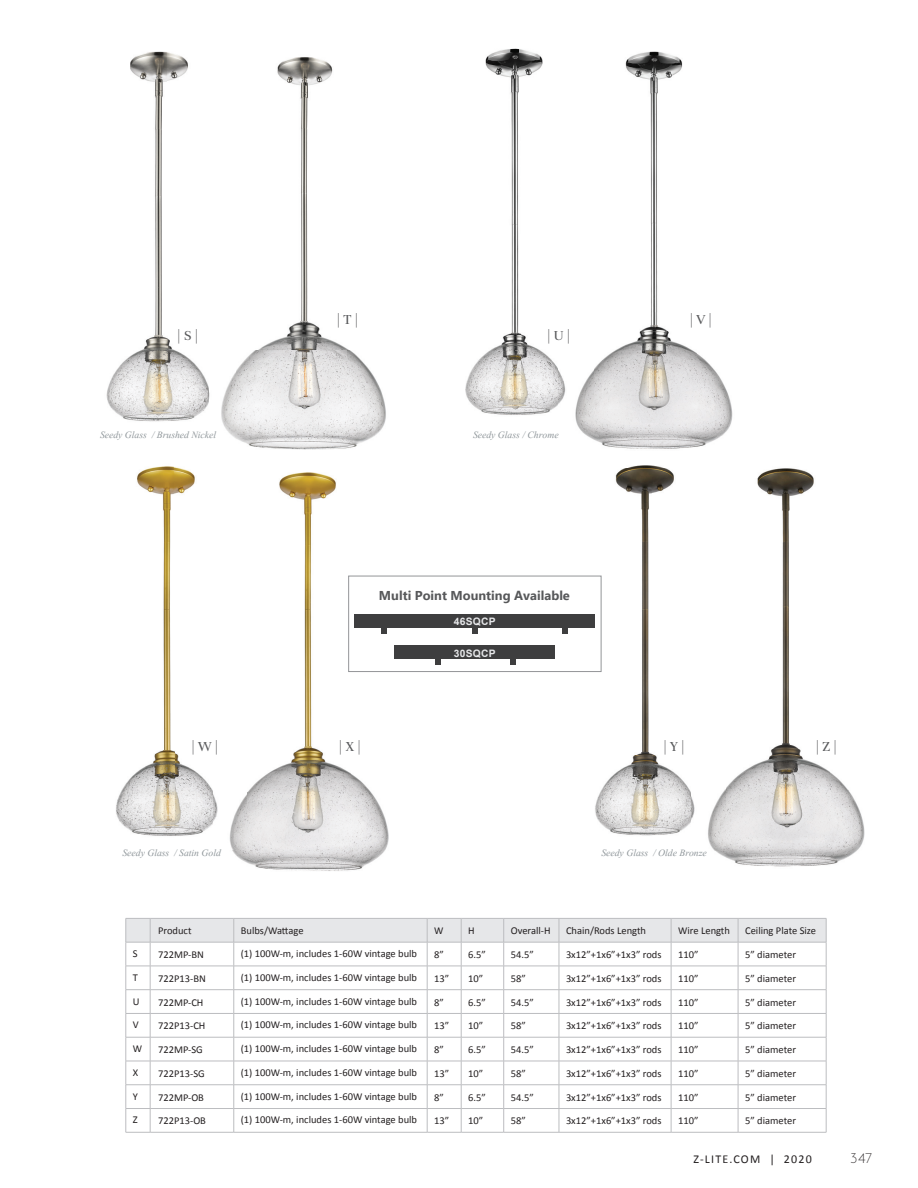
<style>
.page{position:relative;width:918px;height:1188px;background:#fff}
.page>*{position:absolute;margin:0;border:0;box-sizing:border-box;transform-origin:0 0}
.t1{font:15px "Unna";color:#57585a}
.t2{font:300 15px "Josefin Sans Std";color:#231f20}
.t3{font:700 12.9px "Ebrima";color:#57585a}
.t4{font:12px "Vijaya";color:#8f969a}
.t5{font:12px "Calibri";letter-spacing:.1em;color:#231f20}
.t6{font:10.5px "Calibri";color:#231f20}
.t7{font:700 10.35px "Arial";letter-spacing:.03em;color:#e6e7e9}
</style>
<div class="page">
<img style="left:106px;top:51px;width:130px;height:371px">
<img style="left:116px;top:466px;width:97px;height:370px">
<img style="left:465px;top:48px;width:129px;height:371px">
<img style="left:574px;top:468px;width:152px;height:369px">
<img style="left:236px;top:57px;width:112px;height:346px">
<img style="left:348px;top:349px;width:38px;height:99px">
<img style="left:209px;top:403px;width:139px;height:47px">
<img style="left:209px;top:466px;width:4px;height:5px">
<img style="left:247px;top:472px;width:105px;height:368px">
<img style="left:352px;top:575px;width:46px;height:295px">
<img style="left:232px;top:840px;width:120px;height:31px">
<img style="left:213px;top:794px;width:34px;height:56px">
<img style="left:559px;top:48px;width:124px;height:35px">
<img style="left:697px;top:354px;width:36px;height:93px">
<img style="left:594px;top:82px;width:103px;height:337px">
<img style="left:575px;top:419px;width:122px;height:49px">
<img style="left:726px;top:468px;width:104px;height:369px">
<img style="left:830px;top:772px;width:35px;height:92px">
<img style="left:708px;top:837px;width:123px;height:30px">
<img style="left:692px;top:452px;width:5px;height:16px">
<svg style="left:126px;top:918px;width:701px;height:215px"></svg>
<hr style="left:150px;top:1132px;width:84px;height:1px;background:#bcbdc0">
<hr style="left:234px;top:1132px;width:193px;height:1px;background:#bcbdc0">
<hr style="left:427px;top:1132px;width:34px;height:1px;background:#bcbdc0">
<hr style="left:461px;top:1132px;width:43px;height:1px;background:#bcbdc0">
<hr style="left:504px;top:1132px;width:55px;height:1px;background:#bcbdc0">
<hr style="left:559px;top:1132px;width:112px;height:1px;background:#bcbdc0">
<hr style="left:671px;top:1132px;width:67px;height:1px;background:#bcbdc0">
<hr style="left:738px;top:1132px;width:88px;height:1px;background:#bcbdc0">
<div style="left:355px;top:614px;width:240px;height:14px;background:#3e3e3f"></div>
<div style="left:395px;top:646px;width:160px;height:13px;background:#3e3e3f"></div>
<svg style="left:381px;top:628px;width:6px;height:5px"></svg>
<svg style="left:510px;top:659px;width:6px;height:5px"></svg>
<svg style="left:435px;top:659px;width:6px;height:5px"></svg>
<svg style="left:472px;top:628px;width:6px;height:5px"></svg>
<svg style="left:562px;top:628px;width:6px;height:5px"></svg>
<div style="left:348px;top:576px;width:253px;height:96px;border:1px solid #939598"></div>
<h1 class="t1" style="left:177px;top:328px;width:22px">| S |</h1>
<p class="t4" style="left:100px;top:426px;width:118px">Seedy Glass / Brushed Nickel</p>
<h1 class="t1" style="left:337px;top:311px;width:23px">| T |</h1>
<h1 class="t1" style="left:690px;top:311px;width:24px">| V |</h1>
<h1 class="t1" style="left:547px;top:328px;width:25px">| U |</h1>
<p class="t4" style="left:473px;top:426px;width:87px">Seedy Glass / Chrome</p>
<p class="t3" style="left:379px;top:585px;width:192px">Multi Point Mounting Available</p>
<p class="t7" style="left:454px;top:615px;width:44px">46SQCP</p>
<p class="t7" style="left:454px;top:646px;width:44px">30SQCP</p>
<h1 class="t1" style="left:192px;top:738px;width:28px">| W |</h1>
<h1 class="t1" style="left:339px;top:738px;width:24px">| X |</h1>
<h1 class="t1" style="left:663px;top:738px;width:23px">| Y |</h1>
<h1 class="t1" style="left:816px;top:738px;width:23px">| Z |</h1>
<p class="t4" style="left:122px;top:843px;width:100px">Seedy Glass / Satin Gold</p>
<p class="t4" style="left:601px;top:843px;width:107px">Seedy Glass / Olde Bronze</p>
<p class="t6" style="left:158px;top:924px;width:35px">Product</p>
<p class="t6" style="left:241px;top:924px;width:64px">Bulbs/Wattage</p>
<p class="t6" style="left:434px;top:924px;width:11px">W</p>
<p class="t6" style="left:468px;top:924px;width:8px">H</p>
<p class="t6" style="left:511px;top:924px;width:41px">Overall-H</p>
<p class="t6" style="left:566px;top:924px;width:82px">Chain/Rods Length</p>
<p class="t6" style="left:678px;top:924px;width:53px">Wire Length</p>
<p class="t6" style="left:745px;top:924px;width:73px">Ceiling Plate Size</p>
<p class="t6" style="left:133px;top:947px;width:6px">S</p>
<p class="t6" style="left:158px;top:948px;width:47px">722MP-BN</p>
<p class="t6" style="left:241px;top:947px;width:178px">(1) 100W-m, includes 1-60W vintage bulb</p>
<p class="t6" style="left:434px;top:948px;width:11px">8”</p>
<p class="t6" style="left:468px;top:948px;width:19px">6.5”</p>
<p class="t6" style="left:511px;top:948px;width:25px">54.5”</p>
<p class="t6" style="left:566px;top:948px;width:97px">3x12”+1x6”+1x3” rods</p>
<p class="t6" style="left:678px;top:948px;width:22px">110”</p>
<p class="t6" style="left:745px;top:948px;width:52px">5” diameter</p>
<p class="t6" style="left:133px;top:971px;width:7px">T</p>
<p class="t6" style="left:158px;top:972px;width:49px">722P13-BN</p>
<p class="t6" style="left:241px;top:971px;width:178px">(1) 100W-m, includes 1-60W vintage bulb</p>
<p class="t6" style="left:434px;top:972px;width:17px">13”</p>
<p class="t6" style="left:468px;top:972px;width:17px">10”</p>
<p class="t6" style="left:511px;top:972px;width:17px">58”</p>
<p class="t6" style="left:566px;top:972px;width:97px">3x12”+1x6”+1x3” rods</p>
<p class="t6" style="left:678px;top:972px;width:22px">110”</p>
<p class="t6" style="left:745px;top:972px;width:52px">5” diameter</p>
<p class="t6" style="left:133px;top:994px;width:8px">U</p>
<p class="t6" style="left:158px;top:995px;width:47px">722MP-CH</p>
<p class="t6" style="left:241px;top:994px;width:178px">(1) 100W-m, includes 1-60W vintage bulb</p>
<p class="t6" style="left:434px;top:995px;width:11px">8”</p>
<p class="t6" style="left:468px;top:995px;width:19px">6.5”</p>
<p class="t6" style="left:511px;top:995px;width:25px">54.5”</p>
<p class="t6" style="left:566px;top:995px;width:97px">3x12”+1x6”+1x3” rods</p>
<p class="t6" style="left:678px;top:995px;width:22px">110”</p>
<p class="t6" style="left:745px;top:995px;width:52px">5” diameter</p>
<p class="t6" style="left:133px;top:1018px;width:7px">V</p>
<p class="t6" style="left:158px;top:1019px;width:49px">722P13-CH</p>
<p class="t6" style="left:241px;top:1018px;width:178px">(1) 100W-m, includes 1-60W vintage bulb</p>
<p class="t6" style="left:434px;top:1019px;width:17px">13”</p>
<p class="t6" style="left:468px;top:1019px;width:17px">10”</p>
<p class="t6" style="left:511px;top:1019px;width:17px">58”</p>
<p class="t6" style="left:566px;top:1019px;width:97px">3x12”+1x6”+1x3” rods</p>
<p class="t6" style="left:678px;top:1019px;width:22px">110”</p>
<p class="t6" style="left:745px;top:1019px;width:52px">5” diameter</p>
<p class="t6" style="left:133px;top:1042px;width:11px">W</p>
<p class="t6" style="left:158px;top:1043px;width:46px">722MP-SG</p>
<p class="t6" style="left:241px;top:1042px;width:178px">(1) 100W-m, includes 1-60W vintage bulb</p>
<p class="t6" style="left:434px;top:1043px;width:11px">8”</p>
<p class="t6" style="left:468px;top:1043px;width:19px">6.5”</p>
<p class="t6" style="left:511px;top:1043px;width:25px">54.5”</p>
<p class="t6" style="left:566px;top:1043px;width:97px">3x12”+1x6”+1x3” rods</p>
<p class="t6" style="left:678px;top:1043px;width:22px">110”</p>
<p class="t6" style="left:745px;top:1043px;width:52px">5” diameter</p>
<p class="t6" style="left:133px;top:1066px;width:7px">X</p>
<p class="t6" style="left:158px;top:1067px;width:48px">722P13-SG</p>
<p class="t6" style="left:241px;top:1066px;width:178px">(1) 100W-m, includes 1-60W vintage bulb</p>
<p class="t6" style="left:434px;top:1067px;width:17px">13”</p>
<p class="t6" style="left:468px;top:1067px;width:17px">10”</p>
<p class="t6" style="left:511px;top:1067px;width:17px">58”</p>
<p class="t6" style="left:566px;top:1067px;width:97px">3x12”+1x6”+1x3” rods</p>
<p class="t6" style="left:678px;top:1067px;width:22px">110”</p>
<p class="t6" style="left:745px;top:1067px;width:52px">5” diameter</p>
<p class="t6" style="left:133px;top:1090px;width:7px">Y</p>
<p class="t6" style="left:158px;top:1090px;width:47px">722MP-OB</p>
<p class="t6" style="left:241px;top:1090px;width:178px">(1) 100W-m, includes 1-60W vintage bulb</p>
<p class="t6" style="left:434px;top:1090px;width:11px">8”</p>
<p class="t6" style="left:468px;top:1090px;width:19px">6.5”</p>
<p class="t6" style="left:511px;top:1090px;width:25px">54.5”</p>
<p class="t6" style="left:566px;top:1090px;width:97px">3x12”+1x6”+1x3” rods</p>
<p class="t6" style="left:678px;top:1090px;width:22px">110”</p>
<p class="t6" style="left:745px;top:1090px;width:52px">5” diameter</p>
<p class="t6" style="left:133px;top:1113px;width:6px">Z</p>
<p class="t6" style="left:158px;top:1114px;width:49px">722P13-OB</p>
<p class="t6" style="left:241px;top:1113px;width:178px">(1) 100W-m, includes 1-60W vintage bulb</p>
<p class="t6" style="left:434px;top:1114px;width:17px">13”</p>
<p class="t6" style="left:468px;top:1114px;width:17px">10”</p>
<p class="t6" style="left:511px;top:1114px;width:17px">58”</p>
<p class="t6" style="left:566px;top:1114px;width:97px">3x12”+1x6”+1x3” rods</p>
<p class="t6" style="left:678px;top:1114px;width:22px">110”</p>
<p class="t6" style="left:745px;top:1114px;width:52px">5” diameter</p>
<p class="t5" style="left:693px;top:1152px;width:120px">Z-LITE.COM | 2020</p>
<h1 class="t2" style="left:849px;top:1148px;width:24px">347</h1>
</div>
